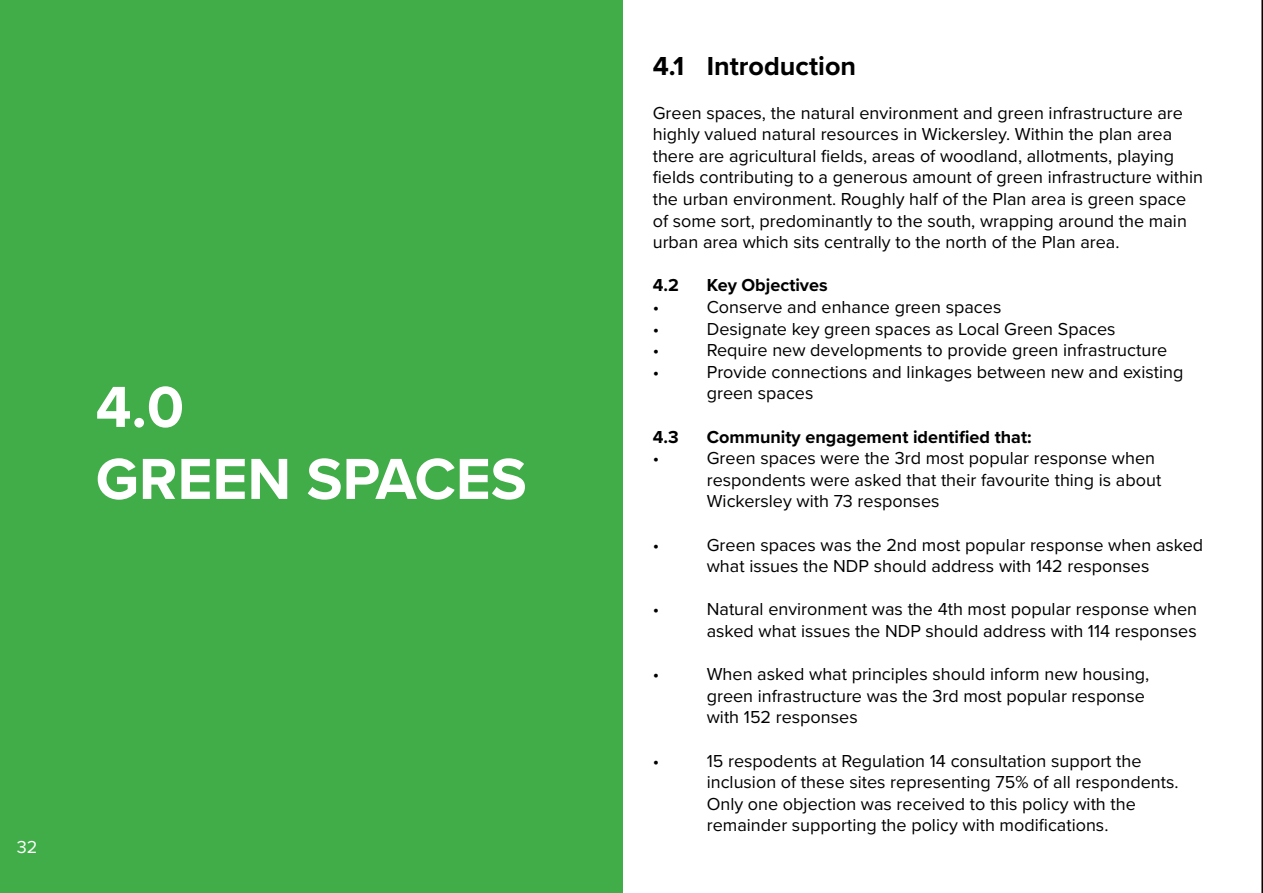
<style>
.page{position:relative;width:1263px;height:893px;background:#fff}
.page>*{position:absolute;margin:0;border:0;box-sizing:border-box;transform-origin:0 0}
.t1{font:700 60px "Proxima Nova";color:#fff}
.t2{font:700 27px "Proxima Nova";color:#000}
.t3{font:18px/21.6px "Proxima Nova";color:#000}
.t4{font:700 18px "Proxima Nova";color:#000}
.t5{font:18px "Proxima Nova";color:#fff}
</style>
<div class="page">
<hr style="left:1261px;top:0;width:2px;height:893px;background:#000">
<div style="left:0;top:0;width:622px;height:893px;background:#41ad49"></div>
<p class="t1" style="left:96px;top:362px;width:90px">4.0</p>
<p class="t1" style="left:96px;top:434px;width:433px">GREEN SPACES</p>
<p class="t5" style="left:17px;top:834px;width:22px">32</p>
<p class="t2" style="left:653px;top:46px;width:205px">4.1 Introduction</p>
<p class="t3" style="left:653px;top:101px;width:552px">Green spaces, the natural environment and green infrastructure are highly valued natural resources in Wickersley. Within the plan area there are agricultural fields, areas of woodland, allotments, playing fields contributing to a generous amount of green infrastructure within the urban environment. Roughly half of the Plan area is green space of some sort, predominantly to the south, wrapping around the main urban area which sits centrally to the north of the Plan area.</p>
<p class="t4" style="left:653px;top:272px;width:28px">4.2</p>
<p class="t4" style="left:707px;top:272px;width:122px">Key Objectives</p>
<p class="t3" style="left:653px;top:295px;width:8px">•</p>
<p class="t3" style="left:707px;top:295px;width:296px">Conserve and enhance green spaces</p>
<p class="t3" style="left:653px;top:317px;width:8px">•</p>
<p class="t3" style="left:707px;top:317px;width:410px">Designate key green spaces as Local Green Spaces</p>
<p class="t3" style="left:653px;top:339px;width:8px">•</p>
<p class="t3" style="left:707px;top:339px;width:462px">Require new developments to provide green infrastructure</p>
<p class="t3" style="left:653px;top:360px;width:8px">•</p>
<p class="t3" style="left:707px;top:360px;width:478px">Provide connections and linkages between new and existing green spaces</p>
<p class="t4" style="left:653px;top:423px;width:27px">4.3</p>
<p class="t4" style="left:707px;top:423px;width:326px">Community engagement identified that:</p>
<p class="t3" style="left:653px;top:447px;width:8px">•</p>
<p class="t3" style="left:707px;top:447px;width:456px">Green spaces were the 3rd most popular response when respondents were asked that their favourite thing is about<br>Wickersley with 73 responses</p>
<p class="t3" style="left:653px;top:533px;width:8px">•</p>
<p class="t3" style="left:707px;top:533px;width:498px">Green spaces was the 2nd most popular response when asked what issues the NDP should address with 142 responses</p>
<p class="t3" style="left:653px;top:598px;width:8px">•</p>
<p class="t3" style="left:707px;top:598px;width:492px">Natural environment was the 4th most popular response when asked what issues the NDP should address with 114 responses</p>
<p class="t3" style="left:653px;top:663px;width:8px">•</p>
<p class="t3" style="left:707px;top:663px;width:444px">When asked what principles should inform new housing, green infrastructure was the 3rd most popular response with 152 responses</p>
<p class="t3" style="left:653px;top:749px;width:8px">•</p>
<p class="t3" style="left:707px;top:749px;width:473px">15 respodents at Regulation 14 consultation support the inclusion of these sites representing 75% of all respondents.<br>Only one objection was received to this policy with the remainder supporting the policy with modifications.</p>
</div>
